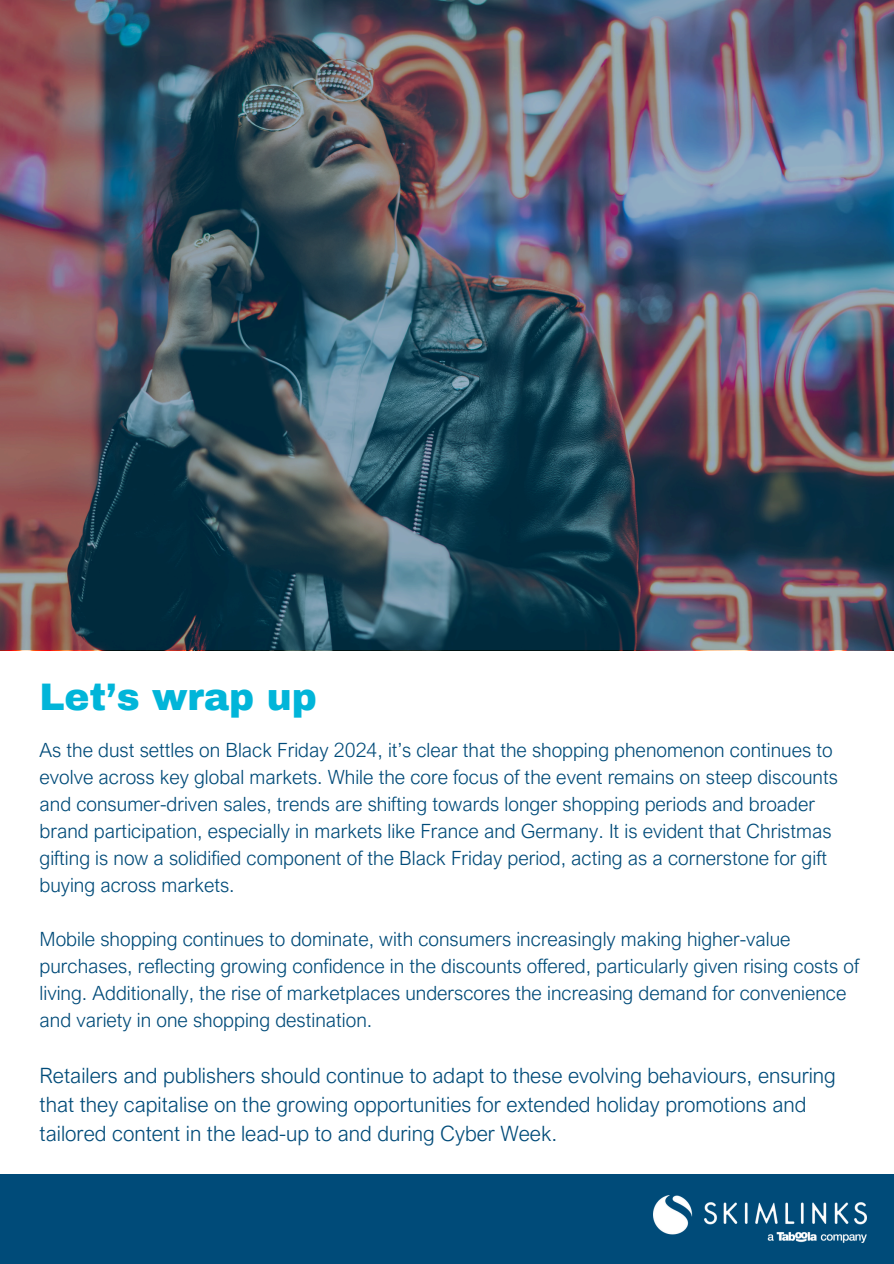
<style>
.page{position:relative;width:894px;height:1264px;background:#fff}
.page>*{position:absolute;margin:0;border:0;box-sizing:border-box;transform-origin:0 0}
.t1{font:900 37.5px "Archivo";color:#01b5d9}
.t2{font:300 21.15px/29.2px "Arial Nova";color:#004b79}
.t3{font:300 19.65px/27px "Arial Nova";color:#004b79}
</style>
<div class="page">
<div style="left:0;top:1174px;width:893px;height:89px;background:#004b79"></div>
<img style="left:653px;top:1195px;width:212px;height:47px">
<img style="left:0;top:0;width:893px;height:650px">
<p class="t1" style="left:40px;top:677px;width:279px">Let’s wrap up</p>
<p class="t3" style="left:40px;top:736px;width:799px">As the dust settles on Black Friday 2024, it’s clear that the shopping phenomenon continues to evolve across key global markets. While the core focus of the event remains on steep discounts and consumer-driven sales, trends are shifting towards longer shopping periods and broader brand participation, especially in markets like France and Germany. It is evident that Christmas gifting is now a solidified component of the Black Friday period, acting as a cornerstone for gift buying across markets.</p>
<h1 class="t3" style="left:40px;top:925px;width:820px">Mobile shopping continues to dominate, with consumers increasingly making higher-value purchases, reflecting growing confidence in the discounts offered, particularly given rising costs of living. Additionally, the rise of marketplaces underscores the increasing demand for convenience and variety in one shopping destination.</h1>
<p class="t2" style="left:40px;top:1059px;width:797px">Retailers and publishers should continue to adapt to these evolving behaviours, ensuring that they capitalise on the growing opportunities for extended holiday promotions and tailored content in the lead-up to and during Cyber Week.</p>
</div>
